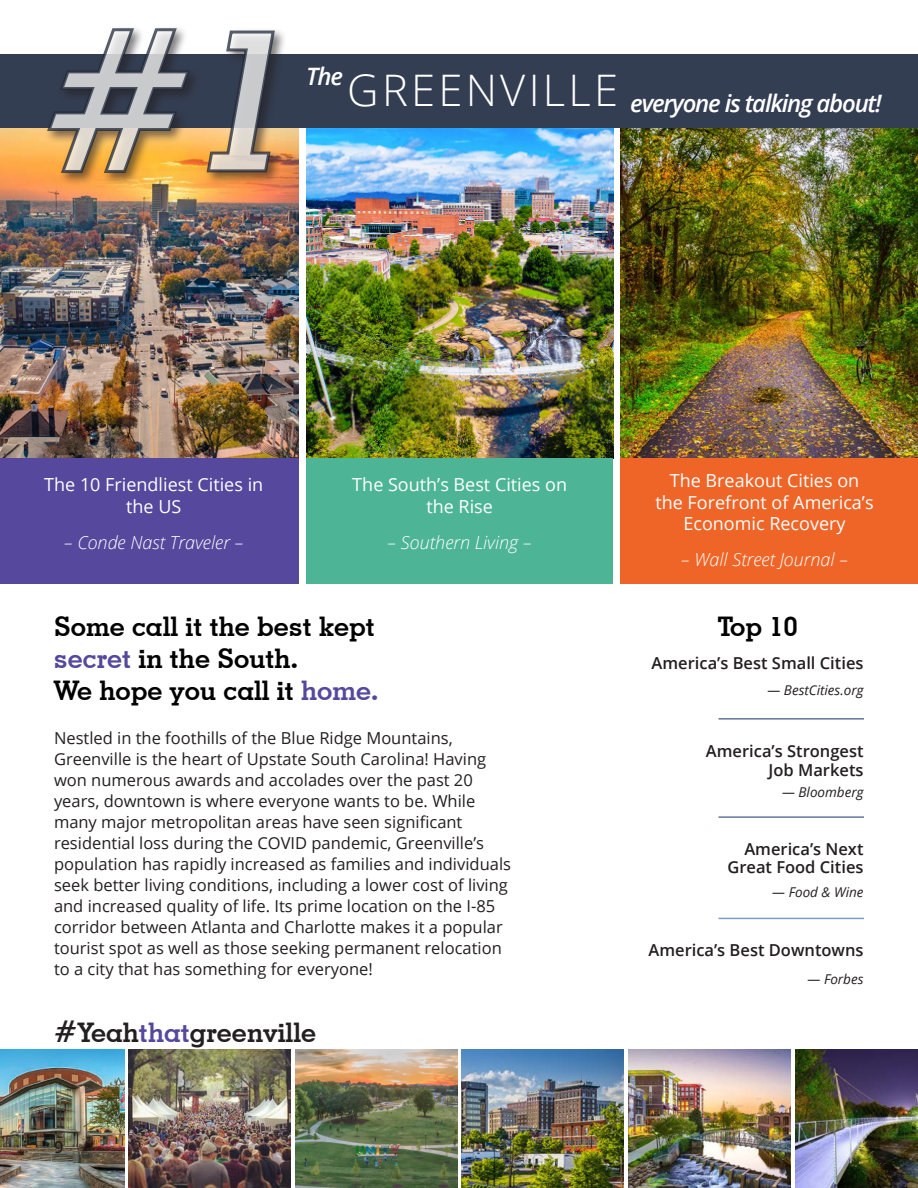
<style>
.page{position:relative;width:918px;height:1188px;background:#fff}
.page>*{position:absolute;margin:0;border:0;box-sizing:border-box;transform-origin:0 0}
.t1{font:300 43.5px "Open Sans";letter-spacing:.075em;color:#fff}
.Section_titles{font:700 27px "Geometric Slab 703 BT";color:#000}
.t2{font:700 27px "Geometric Slab 703 BT";color:#231f20}
.t3{font:italic 600 24px "Open Sans";letter-spacing:-.05em;color:#fff}
.t4{font:18px/21.6px "Open Sans";color:#fff;text-align:center}
.t5{font:italic 300 18px "Open Sans";color:#fff}
.copy_-_blocks{font:16.5px/21px "Open Sans";color:#231f20}
.education_graphic_titles{font:600 16.5px/19.8px "Open Sans";color:#231f20;text-align:right}
.education_graphic_titles-2{font:italic 13.5px "Open Sans";color:#231f20}
.s1{color:#55489d}
.s2{font-size:30px}
</style>
<div class="page">
<img style="left:0;top:128px;width:299px;height:330px">
<img style="left:306px;top:128px;width:307px;height:330px">
<img style="left:621px;top:128px;width:297px;height:330px">
<div style="left:0;top:458px;width:299px;height:125px;background:#55489d"></div>
<div style="left:621px;top:458px;width:297px;height:125px;background:#ef6528"></div>
<div style="left:306px;top:458px;width:307px;height:125px;background:#4db595"></div>
<div style="left:0;top:54px;width:918px;height:74px;background:#343e52"></div>
<div style="left:45px;top:25px;width:242px;height:161px;background:#231f20;opacity:.75"></div>
<svg style="left:45px;top:27px;width:232px;height:147px"></svg>
<hr style="left:718px;top:718px;width:146px;height:2px;background:#60779f">
<hr style="left:718px;top:816px;width:146px;height:2px;background:#60779f">
<hr style="left:718px;top:918px;width:146px;height:1px;background:#7e9bd0">
<img style="left:295px;top:1049px;width:162px;height:139px">
<img style="left:461px;top:1049px;width:162px;height:139px">
<img style="left:628px;top:1049px;width:162px;height:139px">
<img style="left:795px;top:1049px;width:123px;height:139px">
<img style="left:129px;top:1049px;width:162px;height:139px">
<img style="left:0;top:1049px;width:124px;height:139px">
<p class="t3" style="left:306px;top:60px;width:38px">The</p>
<p class="t1" style="left:347px;top:60px;width:272px">GREENVILLE</p>
<p class="t3" style="left:630px;top:87px;width:253px">everyone is talking about!</p>
<p class="t4" style="left:44px;top:473px;width:221px">The 10 Friendliest Cities in the US</p>
<p class="t5" style="left:64px;top:530px;width:181px">– Conde Nast Traveler –</p>
<p class="t4" style="left:352px;top:473px;width:216px">The South’s Best Cities on the Rise</p>
<p class="t5" style="left:388px;top:530px;width:146px">– Southern Living –</p>
<p class="t4" style="left:655px;top:469px;width:220px">The Breakout Cities on the Forefront of America’s<br>Economic Recovery</p>
<p class="t5" style="left:681px;top:547px;width:168px">– Wall Street Journal –</p>
<p class="Section_titles" style="left:54px;top:610px;width:322px">Some call it the best kept</p>
<p class="Section_titles" style="left:717px;top:610px;width:82px">Top 10</p>
<p class="Section_titles" style="left:54px;top:642px;width:245px"><span class="s1">secret</span> in the South.</p>
<p class="Section_titles" style="left:54px;top:674px;width:326px">We hope you call it <span class="s1">home.</span></p>
<p class="education_graphic_titles" style="left:652px;top:653px;width:213px">America’s Best Small Cities</p>
<p class="education_graphic_titles-2" style="left:768px;top:680px;width:98px">— BestCities.org</p>
<p class="copy_-_blocks" style="left:54px;top:727px;width:459px">Nestled in the foothills of the Blue Ridge Mountains, Greenville is the heart of Upstate South Carolina! Having won numerous awards and accolades over the past 20 years, downtown is where everyone wants to be. While many major metropolitan areas have seen significant residential loss during the COVID pandemic, Greenville’s population has rapidly increased as families and individuals seek better living conditions, including a lower cost of living and increased quality of life. Its prime location on the I-85 corridor between Atlanta and Charlotte makes it a popular tourist spot as well as those seeking permanent relocation to a city that has something for everyone!</p>
<p class="t2" style="left:54px;top:1016px;width:264px"><span class="s2">#</span>Yeah<span class="s1">that</span>greenville</p>
<p class="education_graphic_titles" style="left:54px;top:1136px;width:11px">9</p>
<p class="education_graphic_titles" style="left:706px;top:740px;width:159px">America’s Strongest<br>Job Markets</p>
<p class="education_graphic_titles-2" style="left:782px;top:783px;width:83px">— Bloomberg</p>
<p class="education_graphic_titles" style="left:727px;top:840px;width:138px;line-height:18px">America’s Next<br>Great Food Cities</p>
<p class="education_graphic_titles-2" style="left:772px;top:883px;width:93px">— Food &amp; Wine</p>
<p class="education_graphic_titles" style="left:649px;top:940px;width:217px">America’s Best Downtowns</p>
<p class="education_graphic_titles-2" style="left:808px;top:970px;width:57px">— Forbes</p>
</div>
